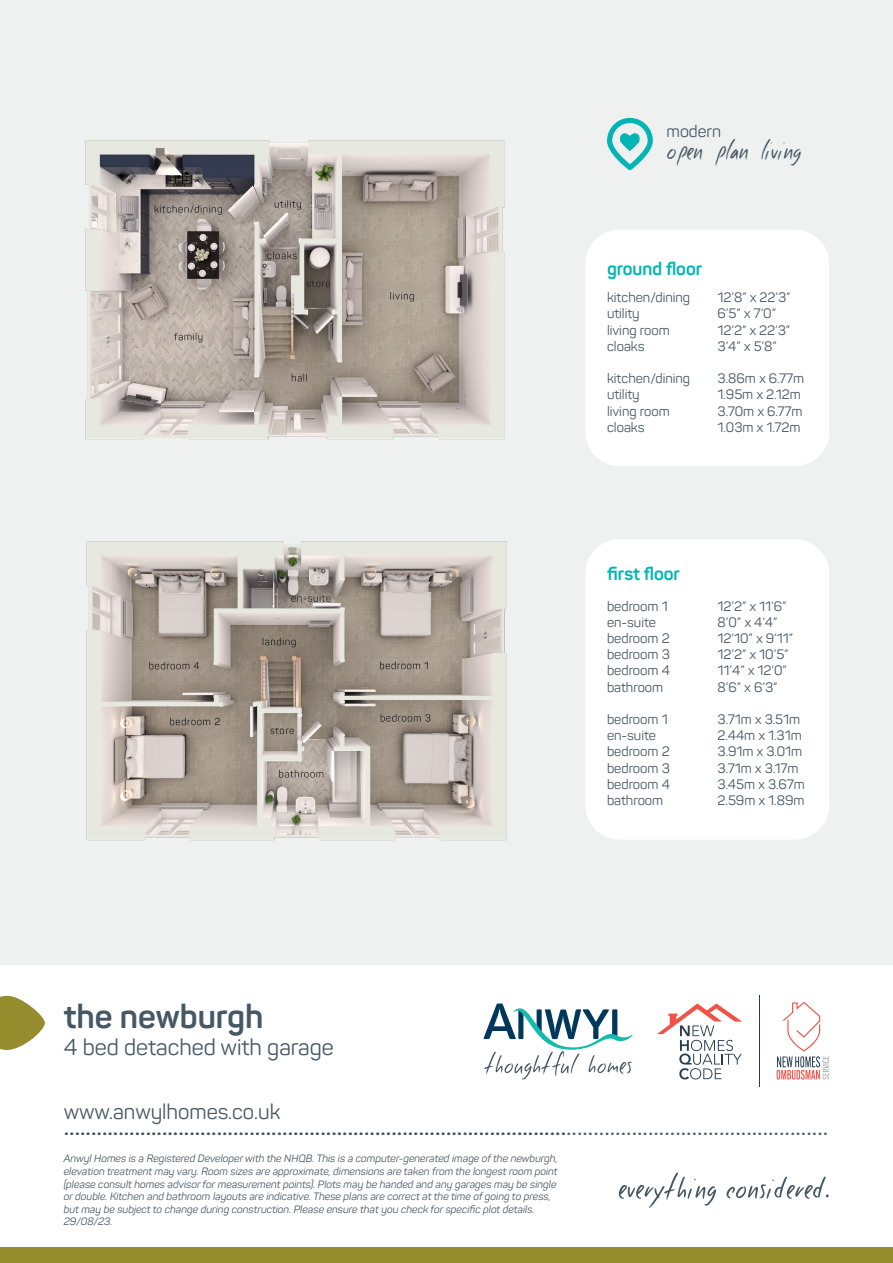
<style>
.page{position:relative;width:893px;height:1263px;background:#eff1f0}
.page>*{position:absolute;margin:0;border:0;box-sizing:border-box;transform-origin:0 0}
.t1{font:700 33px "Panton";color:#475865}
.t2{font:27px "Good Foot";letter-spacing:-.03em;color:#475865}
.t3{font:22.5px "Panton";color:#475865}
.t4{font:21px/15.1px "Varela Round";color:#475865}
.t5{font:700 18px "Panton";color:#00b5b3}
.t6{font:16.5px "Panton";color:#475865}
.t7{font:13.5px "Panton";color:#475865}
.t8{font:italic 10.5px/12.6px "Panton";color:#475865}
.s1{font-family:"Panton"}
.s2{font-style:inherit}
</style>
<div class="page">
<div style="left:0;top:965px;width:893px;height:298px;background:#fff"></div>
<svg style="left:777px;top:1002px;width:52px;height:77px"></svg>
<svg style="left:657px;top:1003px;width:85px;height:76px"></svg>
<hr style="left:759px;top:996px;width:1px;height:91px;background:#273d50">
<svg style="left:484px;top:1003px;width:149px;height:76px"></svg>
<svg style="left:619px;top:1172px;width:97px;height:36px"></svg>
<svg style="left:726px;top:1176px;width:103px;height:23px"></svg>
<div style="left:585px;top:539px;width:244px;height:300px;background:#fff;border-radius:34px"></div>
<div style="left:585px;top:230px;width:244px;height:236px;background:#fff;border-radius:34px"></div>
<div style="left:0;top:1247px;width:893px;height:16px;background:#958c2e"></div>
<svg style="left:0;top:996px;width:45px;height:54px"></svg>
<svg style="left:607px;top:118px;width:46px;height:52px"></svg>
<img style="left:85px;top:140px;width:420px;height:300px">
<img style="left:86px;top:541px;width:421px;height:300px">
<p class="t6" style="left:666px;top:122px;width:56px">modern</p>
<p class="t2" style="left:666px;top:133px;width:137px">open plan living</p>
<p class="t5" style="left:607px;top:258px;width:97px">ground floor</p>
<p class="t7" style="left:607px;top:289px;width:85px">kitchen/dining</p>
<p class="t7" style="left:718px;top:289px;width:74px">12’8” x 22’3”</p>
<p class="t7" style="left:607px;top:305px;width:34px">utility</p>
<p class="t7" style="left:718px;top:305px;width:60px">6’5” x 7’0”</p>
<p class="t7" style="left:607px;top:322px;width:64px">living room</p>
<p class="t7" style="left:718px;top:322px;width:74px">12’2” x 22’3”</p>
<p class="t7" style="left:607px;top:338px;width:39px">cloaks</p>
<p class="t7" style="left:718px;top:338px;width:61px">3’4” x 5’8”</p>
<p class="t7" style="left:607px;top:370px;width:85px">kitchen/dining</p>
<p class="t7" style="left:718px;top:370px;width:88px">3.86m x 6.77m</p>
<p class="t7" style="left:607px;top:386px;width:34px">utility</p>
<p class="t7" style="left:718px;top:386px;width:85px">1.95m x 2.12m</p>
<p class="t7" style="left:607px;top:403px;width:64px">living room</p>
<p class="t7" style="left:718px;top:403px;width:86px">3.70m x 6.77m</p>
<p class="t7" style="left:607px;top:419px;width:39px">cloaks</p>
<p class="t7" style="left:718px;top:419px;width:84px">1.03m x 1.72m</p>
<p class="t5" style="left:607px;top:562px;width:74px">first floor</p>
<p class="t1" style="left:64px;top:996px;width:201px">the newburgh</p>
<p class="t3" style="left:64px;top:1034px;width:271px">4 bed detached with garage</p>
<p class="t7" style="left:607px;top:597px;width:62px">bedroom 1</p>
<p class="t7" style="left:718px;top:597px;width:70px">12’2” x 11’6”</p>
<p class="t7" style="left:607px;top:614px;width:51px">en-suite</p>
<p class="t7" style="left:718px;top:614px;width:61px">8’0” x 4’4”</p>
<p class="t7" style="left:607px;top:630px;width:64px">bedroom 2</p>
<p class="t7" style="left:718px;top:630px;width:77px">12’10” x 9’11”</p>
<p class="t7" style="left:607px;top:646px;width:64px">bedroom 3</p>
<p class="t7" style="left:718px;top:646px;width:72px">12’2” x 10’5”</p>
<p class="t7" style="left:607px;top:662px;width:64px">bedroom 4</p>
<p class="t7" style="left:718px;top:662px;width:71px">11’4” x 12’0”</p>
<p class="t7" style="left:607px;top:678px;width:58px">bathroom</p>
<p class="t7" style="left:718px;top:678px;width:61px">8’6” x 6’3”</p>
<p class="t7" style="left:607px;top:711px;width:62px">bedroom 1</p>
<p class="t7" style="left:718px;top:711px;width:84px">3.71m x 3.51m</p>
<p class="t7" style="left:607px;top:727px;width:51px">en-suite</p>
<p class="t7" style="left:718px;top:727px;width:86px">2.44m x 1.31m</p>
<p class="t7" style="left:607px;top:743px;width:64px">bedroom 2</p>
<p class="t7" style="left:718px;top:743px;width:86px">3.91m x 3.01m</p>
<p class="t7" style="left:607px;top:759px;width:64px">bedroom 3</p>
<p class="t7" style="left:718px;top:759px;width:82px">3.71m x 3.17m</p>
<p class="t7" style="left:607px;top:776px;width:64px">bedroom 4</p>
<p class="t7" style="left:718px;top:776px;width:89px">3.45m x 3.67m</p>
<p class="t7" style="left:607px;top:792px;width:58px">bathroom</p>
<p class="t7" style="left:718px;top:792px;width:88px">2.59m x 1.89m</p>
<p class="t4" style="left:64px;top:1105px;width:766px"><span class="s1">www.anwylhomes.co.uk </span>............................................................................................................................................</p>
<p class="t8" style="left:64px;top:1152px;width:495px">Anwyl Homes is a Registered Developer with the NHQB. This is a computer-generated image of the <span class="s2">newburgh</span>, elevation treatment may vary. Room sizes are approximate, dimensions are taken from the longest room point (please consult homes advisor for measurement points). Plots may be handed and any garages may be single or double. Kitchen and bathroom layouts are indicative. These plans are correct at the time of going to press, but may be subject to change during construction. Please ensure that you check for specific plot details.<br>29/08/23.</p>
</div>
